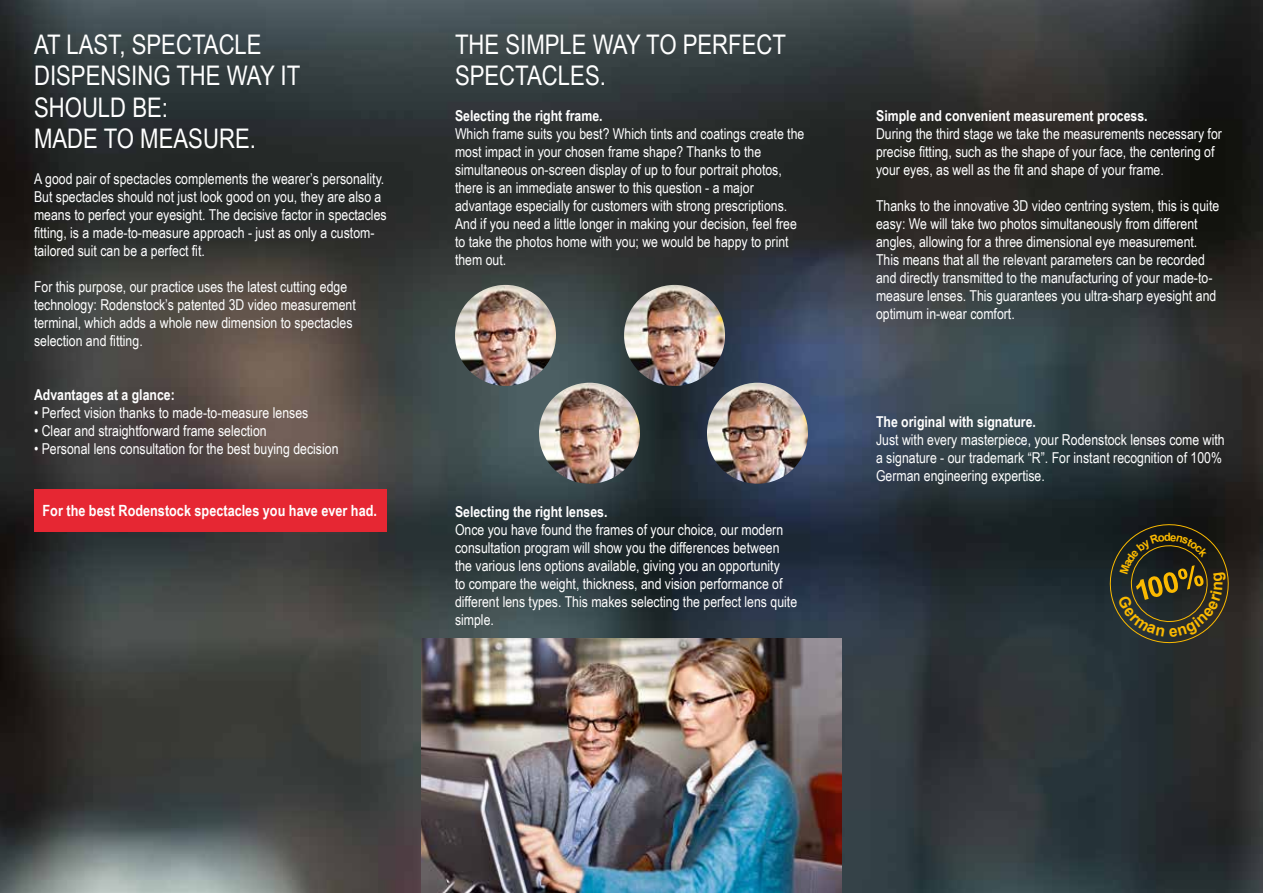
<style>
.page{position:relative;width:1263px;height:893px;background:#fff}
.page>*{position:absolute;margin:0;border:0;box-sizing:border-box;transform-origin:0 0}
.t1{font:27px/31.5px "Arial Narrow";color:#fff}
.t2{font:700 15.45px "Arial Narrow";color:#fff}
.t3{font:15px/18px "Arial Narrow";color:#fff}
.t4{font:700 15px "Arial Narrow";color:#fff}
</style>
<div class="page">
<img style="left:0;top:0;width:1263px;height:893px">
<img style="left:421px;top:639px;width:421px;height:254px">
<div style="left:34px;top:489px;width:353px;height:42px;background:#e62733"></div>
<img style="left:455px;top:285px;width:101px;height:101px;border-radius:50px">
<img style="left:624px;top:285px;width:101px;height:101px;border-radius:50px">
<img style="left:539px;top:383px;width:101px;height:101px;border-radius:50px">
<img style="left:707px;top:383px;width:101px;height:101px;border-radius:50px">
<svg style="left:1103px;top:517px;width:131px;height:133px;background:#2d2d21"></svg>
<h1 class="t1" style="left:34px;top:27px;width:268px">AT LAST, SPECTACLE<br>DISPENSING THE WAY IT<br>SHOULD BE:<br>MADE TO MEASURE.</h1>
<p class="t3" style="left:34px;top:169px;width:354px">A good pair of spectacles complements the wearer’s personality.<br>But spectacles should not just look good on you, they are also a means to perfect your eyesight. The decisive factor in spectacles fitting, is a made-to-measure approach - just as only a custom&shy;tailored suit can be a perfect fit.</p>
<p class="t3" style="left:34px;top:277px;width:323px">For this purpose, our practice uses the latest cutting edge technology: Rodenstock’s patented 3D video measurement terminal, which adds a whole new dimension to spectacles selection and fitting.</p>
<p class="t4" style="left:34px;top:384px;width:142px">Advantages at a glance:</p>
<p class="t3" style="left:34px;top:403px;width:276px">• Perfect vision thanks to made-to-measure lenses</p>
<p class="t3" style="left:34px;top:421px;width:234px">• Clear and straightforward frame selection</p>
<p class="t3" style="left:34px;top:439px;width:306px">• Personal lens consultation for the best buying decision</p>
<p class="t2" style="left:43px;top:499px;width:336px">For the best Rodenstock spectacles you have ever had.</p>
<h1 class="t1" style="left:455px;top:27px;width:333px">THE SIMPLE WAY TO PERFECT<br>SPECTACLES.</h1>
<p class="t4" style="left:455px;top:105px;width:149px">Selecting the right frame.</p>
<p class="t3" style="left:455px;top:124px;width:351px">Which frame suits you best? Which tints and coatings create the most impact in your chosen frame shape? Thanks to the simultaneous on-screen display of up to four portrait photos, there is an immediate answer to this question - a major advantage especially for customers with strong prescriptions.<br>And if you need a little longer in making your decision, feel free to take the photos home with you; we would be happy to print them out.</p>
<p class="t4" style="left:455px;top:501px;width:154px">Selecting the right lenses.</p>
<p class="t3" style="left:455px;top:520px;width:344px">Once you have found the frames of your choice, our modern consultation program will show you the differences between the various lens options available, giving you an opportunity<br>to compare the weight, thickness, and vision performance of different lens types. This makes selecting the perfect lens quite simple.</p>
<p class="t4" style="left:876px;top:105px;width:273px">Simple and convenient measurement process.</p>
<p class="t3" style="left:876px;top:124px;width:347px">During the third stage we take the measurements necessary for precise fitting, such as the shape of your face, the centering of your eyes, as well as the fit and shape of your frame.</p>
<p class="t3" style="left:876px;top:196px;width:345px">Thanks to the innovative 3D video centring system, this is quite easy: We will take two photos simultaneously from different angles, allowing for a three dimensional eye measurement.<br>This means that all the relevant parameters can be recorded and directly transmitted to the manufacturing of your made-to&shy;measure lenses. This guarantees you ultra-sharp eyesight and optimum in-wear comfort.</p>
<p class="t4" style="left:876px;top:411px;width:161px">The original with signature.</p>
<p class="t3" style="left:876px;top:430px;width:350px">Just with every masterpiece, your Rodenstock lenses come with a signature - our trademark “R”. For instant recognition of 100%<br>German engineering expertise.</p>
</div>
